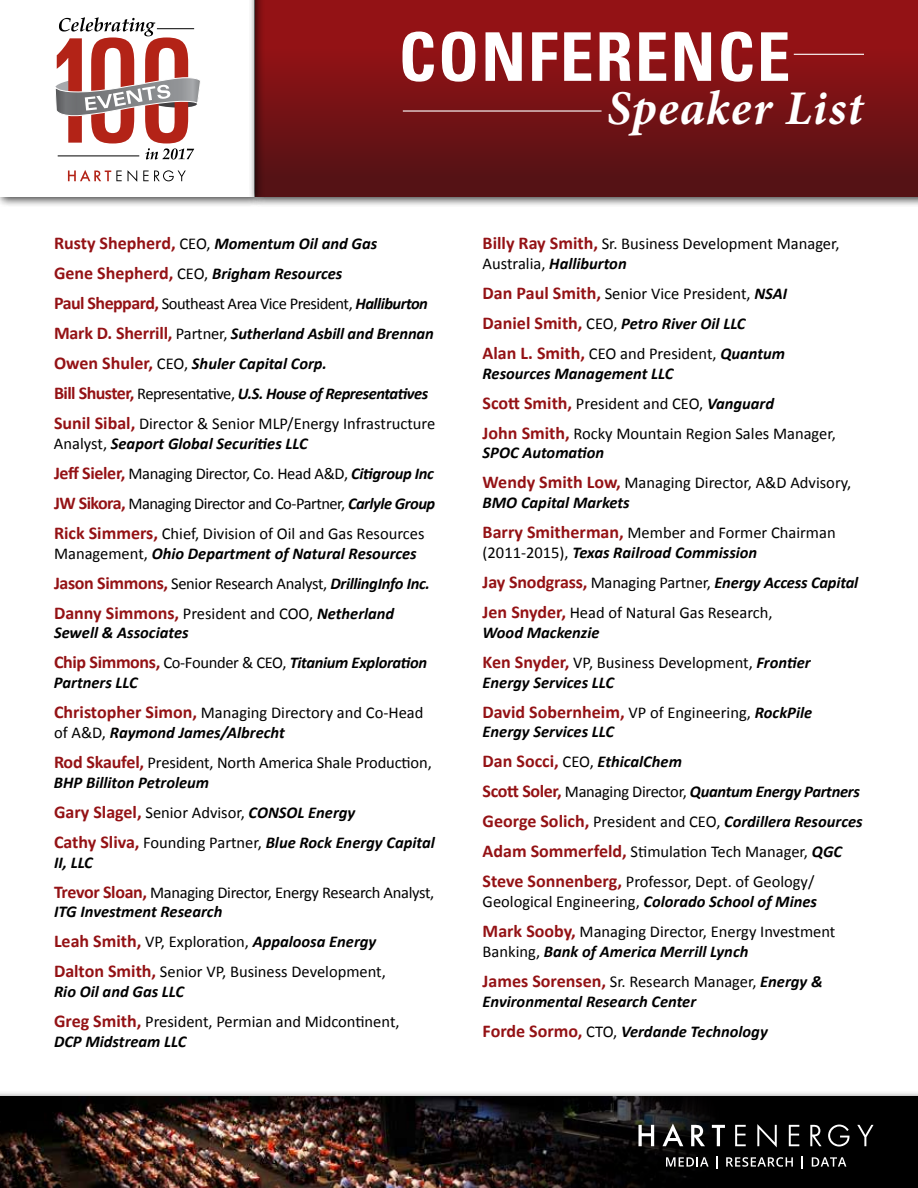
<style>
.page{position:relative;width:918px;height:1188px;background:#fff}
.page>*{position:absolute;margin:0;border:0;box-sizing:border-box;transform-origin:0 0}
.t1{font:700 condensed 67.2px "Univers";letter-spacing:.03em;color:#fff}
.t2{font:italic 700 48.45px "Minion Pro";letter-spacing:.025em;color:#fff}
.t3{font:700 18px "Calibri";color:#941215}
.t4{font:16.5px/30px "Calibri";color:#000}
.t5{font:italic 700 16.5px/30px "Calibri";color:#000}
.t6{font:16.5px/30px "Calibri";letter-spacing:-.02em;color:#000}
.t7{font:italic 700 16.5px/30px "Calibri";letter-spacing:-.02em;color:#000}
.s1{font-style:normal;font-size:18px;color:#941215}
.s2{font-weight:400;font-style:normal}
.s3{font-weight:700;font-style:italic}
.s4{font-weight:700;font-size:18px;color:#941215}
.s5{font-weight:400;font-size:16.5px;color:#000}
.s6{font-style:italic;font-size:16.5px;color:#000}
</style>
<div class="page">
<div style="left:249px;top:0;width:669px;height:208px;background:#000;opacity:.75"></div>
<div style="left:255px;top:0;width:663px;height:197px;background:linear-gradient(to bottom,#a01215,#511215)"></div>
<div style="left:0;top:1090px;width:918px;height:98px;background:#000;opacity:.75"></div>
<img style="left:0;top:1096px;width:918px;height:92px">
<div style="left:0;top:0;width:265px;height:208px;background:#000;opacity:.75"></div>
<div style="left:0;top:0;width:254px;height:197px;background:#fff"></div>
<svg style="left:735px;top:1125px;width:11px;height:21px"></svg>
<svg style="left:757px;top:1124px;width:20px;height:23px"></svg>
<svg style="left:789px;top:1125px;width:10px;height:21px"></svg>
<svg style="left:810px;top:1125px;width:12px;height:21px"></svg>
<svg style="left:828px;top:1125px;width:21px;height:22px"></svg>
<svg style="left:857px;top:1125px;width:17px;height:21px"></svg>
<svg style="left:638px;top:1125px;width:16px;height:21px"></svg>
<svg style="left:662px;top:1124px;width:21px;height:22px"></svg>
<svg style="left:691px;top:1125px;width:14px;height:21px"></svg>
<svg style="left:712px;top:1125px;width:13px;height:21px"></svg>
<svg style="left:666px;top:1157px;width:43px;height:10px"></svg>
<svg style="left:716px;top:1156px;width:1px;height:12px"></svg>
<svg style="left:726px;top:1157px;width:67px;height:10px"></svg>
<svg style="left:802px;top:1156px;width:1px;height:12px"></svg>
<svg style="left:812px;top:1157px;width:34px;height:10px"></svg>
<svg style="left:128px;top:170px;width:9px;height:12px"></svg>
<svg style="left:143px;top:170px;width:43px;height:11px"></svg>
<svg style="left:68px;top:170px;width:54px;height:11px"></svg>
<svg style="left:55px;top:17px;width:145px;height:142px"></svg>
<hr style="left:58px;top:155px;width:81px;height:1px;background:#000">
<hr style="left:157px;top:28px;width:37px;height:1px;background:#000">
<hr style="left:794px;top:54px;width:70px;height:1px;background:#fff">
<hr style="left:403px;top:110px;width:199px;height:2px;background:#fff">
<h1 class="t1" style="left:399px;top:16px;width:393px">CONFERENCE</h1>
<h2 class="t2" style="left:607px;top:74px;width:257px">Speaker List</h2>
<p class="t5" style="left:54px;top:228px;width:383px"><span class="s1">Rusty Shepherd,</span> <span class="s2">CEO,</span> Momentum Oil and Gas<br><span class="s1">Gene Shepherd,</span> <span class="s2">CEO,</span> Brigham Resources<br><span class="s1">Paul Sheppard,</span> <span class="s2">Southeast Area Vice President,</span> Halliburton <span class="s1">Mark D. Sherrill,</span> <span class="s2">Partner,</span> Sutherland Asbill and Brennan <span class="s1">Owen Shuler,</span> <span class="s2">CEO,</span> Shuler Capital Corp.<br><span class="s1">Bill Shuster,</span> <span class="s2">Representative,</span> U.S. House of Representatives <span class="s1">Sunil Sibal,</span> <span class="s2">Director &amp; Senior MLP/Energy Infrastructure</span></p>
<p class="t6" style="left:54px;top:428px;width:383px">Analyst, <span class="s3">Seaport Global Securities LLC<br></span><span class="s4">Jeff Sieler,</span> Managing Director, Co. Head A&amp;D, <span class="s3">Citigroup Inc </span><span class="s4">JW Sikora,</span> Managing Director and Co-Partner, <span class="s3">Carlyle Group </span><span class="s4">Rick Simmers,</span> Chief, Division of Oil and Gas Resources</p>
<p class="t5" style="left:54px;top:538px;width:377px"><span class="s2">Management,</span> Ohio Department of Natural Resources<br><span class="s1">Jason Simmons,</span> <span class="s2">Senior Research Analyst,</span> DrillingInfo Inc.<br><span class="s1">Danny Simmons,</span> <span class="s2">President and COO,</span> Netherland</p>
<p class="t7" style="left:54px;top:618px;width:375px">Sewell &amp; Associates<br><span class="s1">Chip Simmons,</span> <span class="s2">Co-Founder &amp; CEO,</span> Titanium Exploration</p>
<p class="t4" style="left:54px;top:668px;width:371px"><span class="s3">Partners LLC<br></span><span class="s4">Christopher Simon,</span> Managing Directory and Co-Head</p>
<p class="t4" style="left:54px;top:718px;width:379px">of A&amp;D, <span class="s3">Raymond James/Albrecht<br></span><span class="s4">Rod Skaufel,</span> President, North America Shale Production,</p>
<p class="t5" style="left:54px;top:767px;width:382px">BHP Billiton Petroleum<br><span class="s1">Gary Slagel,</span> <span class="s2">Senior Advisor,</span> CONSOL Energy<br><span class="s1">Cathy Sliva,</span> <span class="s2">Founding Partner,</span> Blue Rock Energy Capital</p>
<p class="t6" style="left:54px;top:847px;width:382px"><span class="s3">II, LLC<br></span><span class="s4">Trevor Sloan,</span> Managing Director, Energy Research Analyst,</p>
<p class="t4" style="left:54px;top:897px;width:333px"><span class="s3">ITG Investment Research<br></span><span class="s4">Leah Smith,</span> VP, Exploration, <span class="s3">Appaloosa Energy<br></span><span class="s4">Dalton Smith,</span> Senior VP, Business Development,</p>
<p class="t4" style="left:54px;top:977px;width:347px"><span class="s3">Rio Oil and Gas LLC<br></span><span class="s4">Greg Smith,</span> President, Permian and Midcontinent,</p>
<p class="t5" style="left:54px;top:1026px;width:134px">DCP Midstream LLC</p>
<p class="t4" style="left:483px;top:234px;width:359px;line-height:19.8px"><span class="s4">Billy Ray Smith,</span> Sr. Business Development Manager,<br>Australia, <span class="s3">Halliburton</span></p>
<p class="t4" style="left:483px;top:278px;width:306px"><span class="s4">Dan Paul Smith,</span> Senior Vice President, <span class="s3">NSAI<br></span><span class="s4">Daniel Smith,</span> CEO, <span class="s3">Petro River Oil LLC<br></span><span class="s4">Alan L. Smith,</span> CEO and President, <span class="s3">Quantum</span></p>
<p class="t4" style="left:483px;top:358px;width:355px"><span class="s3">Resources Management LLC<br></span><span class="s4">Scott Smith,</span> President and CEO, <span class="s3">Vanguard<br></span><span class="s4">John Smith,</span> Rocky Mountain Region Sales Manager,</p>
<p class="t4" style="left:483px;top:438px;width:370px"><span class="s3">SPOC Automation<br></span><span class="s4">Wendy Smith Low,</span> Managing Director, A&amp;D Advisory,</p>
<p class="t4" style="left:483px;top:488px;width:355px"><span class="s3">BMO Capital Markets<br></span><span class="s4">Barry Smitherman,</span> Member and Former Chairman</p>
<p class="t4" style="left:483px;top:538px;width:377px">(2011-2015), <span class="s3">Texas Railroad Commission<br></span><span class="s4">Jay Snodgrass,</span> Managing Partner, <span class="s3">Energy Access Capital<br></span><span class="s4">Jen Snyder,</span> Head of Natural Gas Research,</p>
<p class="t4" style="left:483px;top:617px;width:329px"><span class="s3">Wood Mackenzie<br></span><span class="s4">Ken Snyder,</span> VP, Business Development, <span class="s3">Frontier</span></p>
<p class="t5" style="left:483px;top:667px;width:133px">Energy Services LLC</p>
<p class="t3" style="left:483px;top:700px;width:331px">David Sobernheim, <span class="s5">VP of Engineering,</span> <span class="s6">RockPile</span></p>
<p class="t4" style="left:483px;top:717px;width:382px"><span class="s3">Energy Services LLC<br></span><span class="s4">Dan Socci,</span> CEO, <span class="s3">EthicalChem<br></span><span class="s4">Scott Soler,</span> Managing Director, <span class="s3">Quantum Energy Partners </span><span class="s4">George Solich,</span> President and CEO, <span class="s3">Cordillera Resources </span><span class="s4">Adam Sommerfeld,</span> Stimulation Tech Manager, <span class="s3">QGC </span><span class="s4">Steve Sonnenberg,</span> Professor, Dept. of Geology/</p>
<p class="t4" style="left:483px;top:887px;width:354px">Geological Engineering, <span class="s3">Colorado School of Mines<br></span><span class="s4">Mark Sooby,</span> Managing Director, Energy Investment</p>
<p class="t5" style="left:483px;top:936px;width:342px"><span class="s2">Banking,</span> Bank of America Merrill Lynch<br><span class="s1">James Sorensen,</span> <span class="s2">Sr. Research Manager,</span> Energy &amp;</p>
<p class="t5" style="left:483px;top:986px;width:287px">Environmental Research Center<br><span class="s1">Forde Sormo,</span> <span class="s2">CTO,</span> Verdande Technology</p>
</div>
